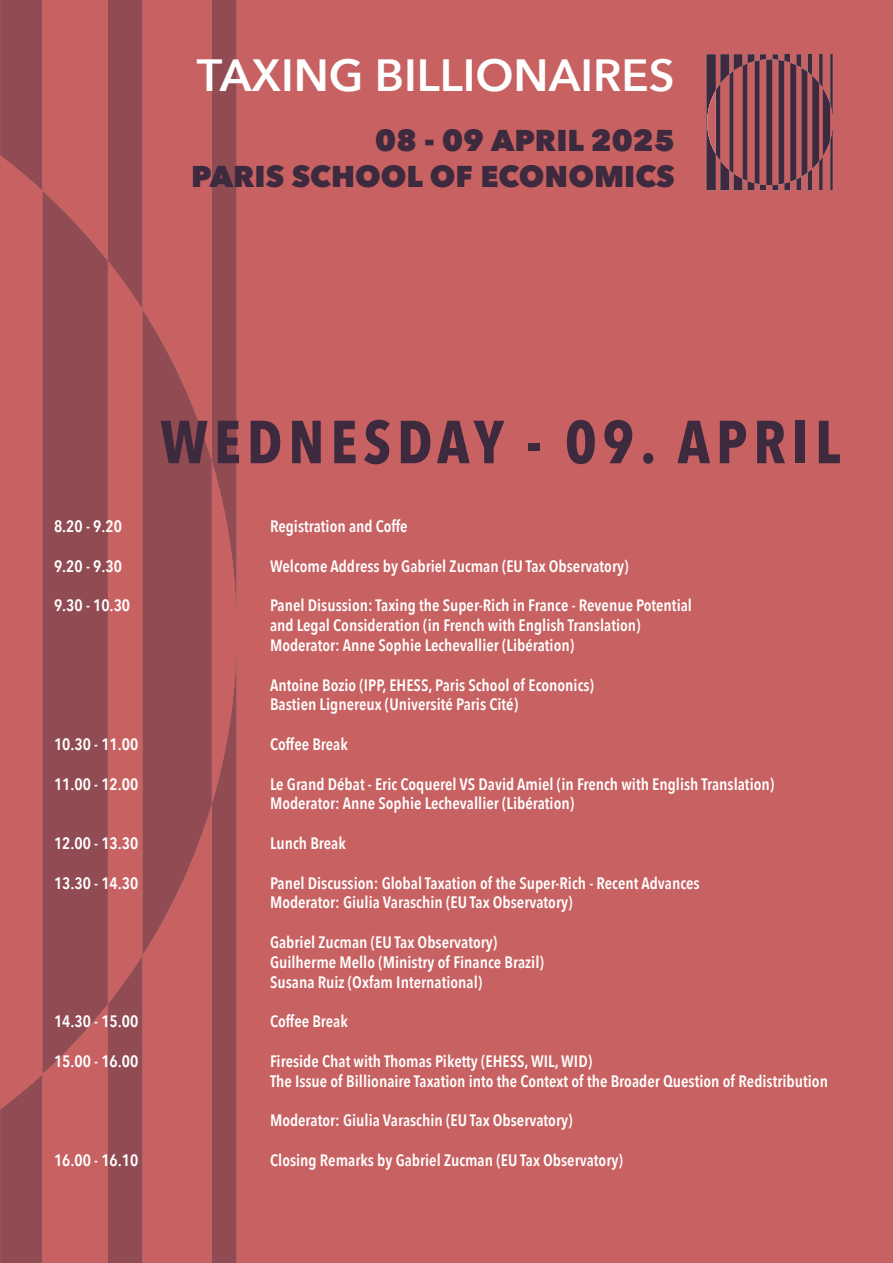
<style>
.page{position:relative;width:893px;height:1263px;background:#c86161}
.page>*{position:absolute;margin:0;border:0;box-sizing:border-box;transform-origin:0 0}
.t1{font:700 60px "Avenir Next Condensed";letter-spacing:.1em;color:#3d2a3e}
.t2{font:600 45px "Avenir Next";color:#fff}
.t3{font:800 30px/36px "Avenir Next";color:#3d2a3e;text-align:right}
.t4{font:600 16.5px "Avenir Next Condensed";color:#fff}
</style>
<div class="page">
<svg style="left:0;top:0;width:42px;height:1263px"></svg>
<svg style="left:42px;top:191px;width:66px;height:883px;background:#944d54"></svg>
<svg style="left:108px;top:0;width:129px;height:1263px"></svg>
<svg style="left:706px;top:54px;width:127px;height:136px"></svg>
<h2 class="t2" style="left:197px;top:36px;width:479px">TAXING BILLIONAIRES</h2>
<h3 class="t3" style="left:191px;top:122px;width:485px">08 - 09 APRIL 2025<br>PARIS SCHOOL OF ECONOMICS</h3>
<p class="t1" style="left:160px;top:405px;width:682px">WEDNESDAY - 09. APRIL</p>
<p class="t4" style="left:54px;top:512px;width:69px">8.20 - 9.20</p>
<p class="t4" style="left:270px;top:512px;width:139px">Registration and Coffe</p>
<p class="t4" style="left:54px;top:552px;width:69px">9.20 - 9.30</p>
<p class="t4" style="left:270px;top:552px;width:360px">Welcome Address by Gabriel Zucman (EU Tax Observatory)</p>
<p class="t4" style="left:54px;top:591px;width:78px">9.30 - 10.30</p>
<p class="t4" style="left:270px;top:591px;width:424px">Panel Disussion: Taxing the Super-Rich in France - Revenue Potential</p>
<p class="t4" style="left:270px;top:611px;width:372px">and Legal Consideration (in French with English Translation)</p>
<p class="t4" style="left:270px;top:631px;width:306px">Moderator: Anne Sophie Lechevallier (Libération)</p>
<p class="t4" style="left:270px;top:670px;width:325px">Antoine Bozio (IPP, EHESS, Paris School of Econonics)</p>
<p class="t4" style="left:270px;top:690px;width:250px">Bastien Lignereux (Université Paris Cité)</p>
<p class="t4" style="left:54px;top:730px;width:86px">10.30 - 11.00</p>
<p class="t4" style="left:270px;top:730px;width:79px">Coffee Break</p>
<p class="t4" style="left:54px;top:769px;width:86px">11.00 - 12.00</p>
<p class="t4" style="left:270px;top:769px;width:506px">Le Grand Débat - Eric Coquerel VS David Amiel (in French with English Translation)</p>
<p class="t4" style="left:270px;top:789px;width:306px">Moderator: Anne Sophie Lechevallier (Libération)</p>
<p class="t4" style="left:54px;top:829px;width:86px">12.00 - 13.30</p>
<p class="t4" style="left:270px;top:829px;width:77px">Lunch Break</p>
<p class="t4" style="left:54px;top:868px;width:86px">13.30 - 14.30</p>
<p class="t4" style="left:270px;top:868px;width:431px">Panel Discussion: Global Taxation of the Super-Rich - Recent Advances</p>
<p class="t4" style="left:270px;top:888px;width:304px">Moderator: Giulia Varaschin (EU Tax Observatory)</p>
<p class="t4" style="left:270px;top:928px;width:229px">Gabriel Zucman (EU Tax Observatory)</p>
<p class="t4" style="left:270px;top:948px;width:275px">Guilherme Mello (Ministry of Finance Brazil)</p>
<p class="t4" style="left:270px;top:967px;width:214px">Susana Ruiz (Oxfam International)</p>
<p class="t4" style="left:54px;top:1007px;width:86px">14.30 - 15.00</p>
<p class="t4" style="left:270px;top:1007px;width:79px">Coffee Break</p>
<p class="t4" style="left:54px;top:1047px;width:86px">15.00 - 16.00</p>
<p class="t4" style="left:270px;top:1047px;width:324px">Fireside Chat with Thomas Piketty (EHESS, WIL, WID)</p>
<p class="t4" style="left:270px;top:1066px;width:559px">The Issue of Billionaire Taxation into the Context of the Broader Question of Redistribution</p>
<p class="t4" style="left:270px;top:1106px;width:304px">Moderator: Giulia Varaschin (EU Tax Observatory)</p>
<p class="t4" style="left:54px;top:1146px;width:86px">16.00 - 16.10</p>
<p class="t4" style="left:270px;top:1146px;width:354px">Closing Remarks by Gabriel Zucman (EU Tax Observatory)</p>
</div>
